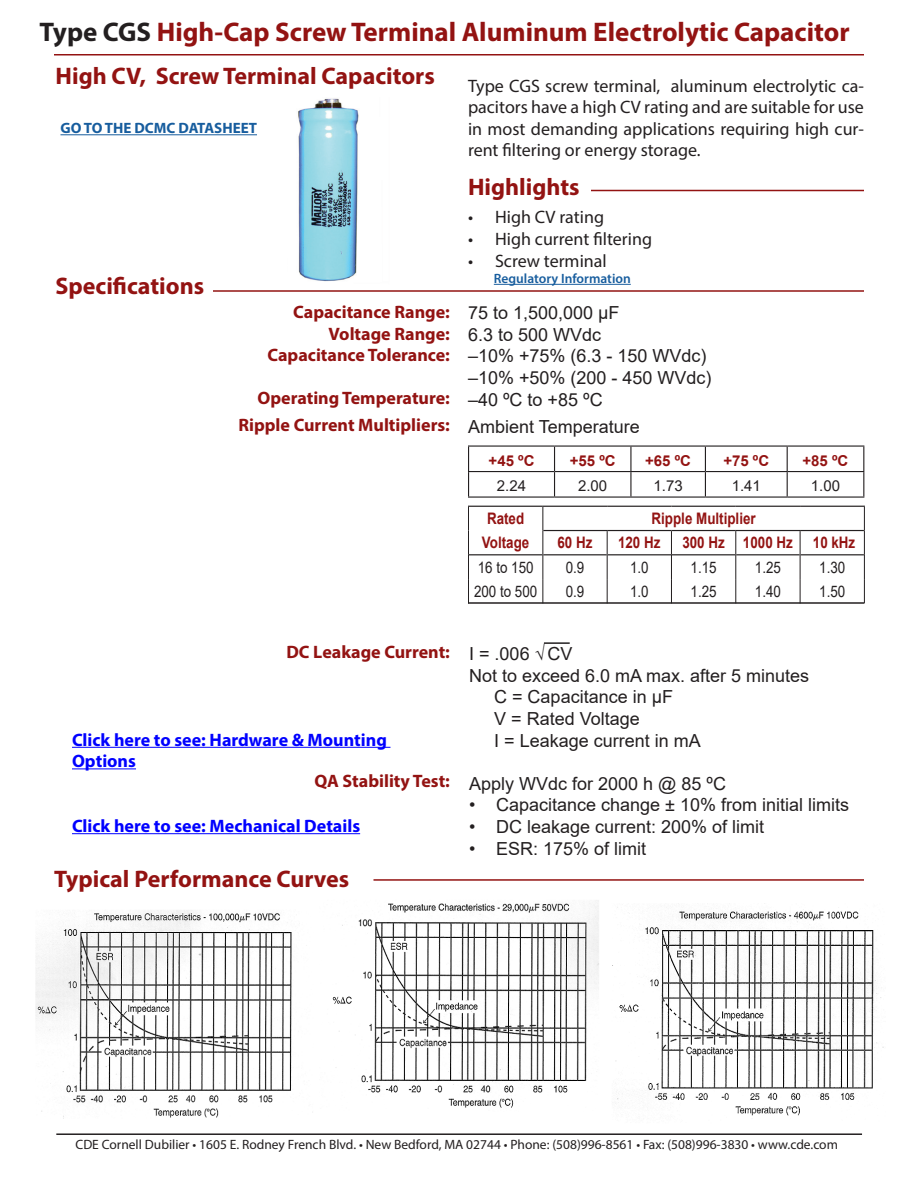
<style>
.page{position:relative;width:918px;height:1188px;background:#fff}
.page>*{position:absolute;margin:0;border:0;box-sizing:border-box;transform-origin:0 0}
.t1{font:700 27px "Myriad Pro";color:#931312}
.t2{font:700 24px "Myriad Pro";color:#931312}
.t3{font:18px "Arial";color:#231f20}
.t4{font:18px/21.6px "Myriad Pro";color:#231f20;text-align:justify}
.t5{font:700 18px "Myriad Pro";color:#931312}
.t6{font:700 18px/21.6px "Myriad Pro";color:#00f}
.t7{font:700 15.9px "Arial";color:#931312;scale:.84 1}
.t8{font:15.9px "Arial";color:#231f20;scale:.84 1}
.t9{font:700 15px "Arial";color:#931312}
.t10{font:15px "Arial";color:#231f20}
.t11{font:700 15px "Myriad Pro";color:#175d9e}
.t12{font:13.5px "Myriad Pro";color:#231f20}
.t13{font:600 13.5px "Myriad Pro";color:#175d9e}
.s1{color:#231f20}
</style>
<div class="page">
<hr style="left:54px;top:54px;width:810px;height:2px;background:#931312">
<hr style="left:56px;top:1133px;width:806px;height:2px;background:#231f20">
<img style="left:35px;top:879px;width:849px;height:240px">
<img style="left:298px;top:98px;width:61px;height:184px">
<hr style="left:591px;top:190px;width:273px;height:1px;background:#931312">
<hr style="left:213px;top:290px;width:651px;height:2px;background:#931312">
<hr style="left:468px;top:445px;width:87px;height:2px;background:#231f20">
<hr style="left:555px;top:445px;width:76px;height:2px;background:#231f20">
<hr style="left:631px;top:445px;width:74px;height:2px;background:#231f20">
<hr style="left:705px;top:445px;width:82px;height:2px;background:#231f20">
<hr style="left:787px;top:445px;width:77px;height:2px;background:#231f20">
<hr style="left:468px;top:471px;width:87px;height:1px;background:#231f20">
<hr style="left:555px;top:471px;width:76px;height:1px;background:#231f20">
<hr style="left:631px;top:471px;width:74px;height:1px;background:#231f20">
<hr style="left:705px;top:471px;width:82px;height:1px;background:#231f20">
<hr style="left:787px;top:471px;width:77px;height:1px;background:#231f20">
<hr style="left:468px;top:496px;width:87px;height:2px;background:#231f20">
<hr style="left:555px;top:496px;width:76px;height:2px;background:#231f20">
<hr style="left:631px;top:496px;width:74px;height:2px;background:#231f20">
<hr style="left:705px;top:496px;width:82px;height:2px;background:#231f20">
<hr style="left:787px;top:496px;width:77px;height:2px;background:#231f20">
<svg style="left:468px;top:447px;width:1px;height:49px"></svg>
<svg style="left:554px;top:447px;width:1px;height:49px"></svg>
<svg style="left:630px;top:447px;width:1px;height:49px"></svg>
<svg style="left:705px;top:447px;width:1px;height:49px"></svg>
<svg style="left:787px;top:447px;width:1px;height:49px"></svg>
<svg style="left:863px;top:447px;width:1px;height:49px"></svg>
<hr style="left:468px;top:506px;width:75px;height:1px;background:#231f20">
<hr style="left:543px;top:506px;width:64px;height:1px;background:#231f20">
<hr style="left:607px;top:506px;width:64px;height:1px;background:#231f20">
<hr style="left:671px;top:506px;width:65px;height:1px;background:#231f20">
<hr style="left:736px;top:506px;width:64px;height:1px;background:#231f20">
<hr style="left:800px;top:506px;width:65px;height:1px;background:#231f20">
<hr style="left:543px;top:530px;width:64px;height:1px;background:#231f20">
<hr style="left:607px;top:530px;width:64px;height:1px;background:#231f20">
<hr style="left:671px;top:530px;width:65px;height:1px;background:#231f20">
<hr style="left:736px;top:530px;width:64px;height:1px;background:#231f20">
<hr style="left:800px;top:530px;width:64px;height:1px;background:#231f20">
<hr style="left:469px;top:554px;width:73px;height:1px;background:#231f20">
<hr style="left:543px;top:554px;width:64px;height:1px;background:#231f20">
<hr style="left:608px;top:554px;width:63px;height:1px;background:#231f20">
<hr style="left:672px;top:554px;width:63px;height:1px;background:#231f20">
<hr style="left:736px;top:554px;width:64px;height:1px;background:#231f20">
<hr style="left:801px;top:554px;width:63px;height:1px;background:#231f20">
<svg style="left:468px;top:507px;width:1px;height:95px"></svg>
<svg style="left:542px;top:507px;width:1px;height:95px"></svg>
<svg style="left:607px;top:531px;width:1px;height:71px"></svg>
<svg style="left:671px;top:531px;width:1px;height:71px"></svg>
<svg style="left:735px;top:531px;width:1px;height:71px"></svg>
<svg style="left:800px;top:531px;width:1px;height:71px"></svg>
<svg style="left:864px;top:507px;width:1px;height:96px"></svg>
<hr style="left:544px;top:642px;width:26px;height:2px;background:#231f20">
<hr style="left:374px;top:879px;width:490px;height:2px;background:#931312">
<hr style="left:468px;top:602px;width:396px;height:2px;background:#231f20">
<hr style="left:72px;top:747px;width:319px;height:1px;background:#00f">
<hr style="left:72px;top:768px;width:64px;height:1px;background:#00f">
<hr style="left:72px;top:833px;width:288px;height:1px;background:#00f">
<hr style="left:494px;top:284px;width:137px;height:1px;background:#175d9e">
<hr style="left:60px;top:134px;width:197px;height:1px;background:#175d9e">
<h1 class="t1" style="left:40px;top:14px;width:812px"><span class="s1">Type CGS</span> High-Cap Screw Terminal Aluminum Electrolytic Capacitor</h1>
<p class="t2" style="left:56px;top:60px;width:381px">High CV, Screw Terminal Capacitors</p>
<p class="t4" style="left:468px;top:74px;width:398px">Type CGS screw terminal, aluminum electrolytic ca&shy;pacitors have a high CV rating and are suitable for use in most demanding applications requiring high cur&shy;rent filtering or energy storage.</p>
<p class="t2" style="left:468px;top:171px;width:113px">Highlights</p>
<p class="t4" style="left:468px;top:206px;width:138px">• High CV rating</p>
<p class="t4" style="left:468px;top:228px;width:186px">• High current filtering</p>
<p class="t4" style="left:468px;top:250px;width:140px">• Screw terminal</p>
<p class="t11" style="left:60px;top:118px;width:198px">GO TO THE DCMC DATASHEET</p>
<p class="t2" style="left:56px;top:270px;width:150px">Specifications</p>
<p class="t5" style="left:293px;top:300px;width:158px">Capacitance Range:</p>
<p class="t5" style="left:329px;top:322px;width:123px">Voltage Range:</p>
<p class="t5" style="left:268px;top:343px;width:184px">Capacitance Tolerance:</p>
<p class="t5" style="left:257px;top:387px;width:194px">Operating Temperature:</p>
<p class="t5" style="left:238px;top:414px;width:213px">Ripple Current Multipliers:</p>
<p class="t5" style="left:286px;top:640px;width:165px">DC Leakage Current:</p>
<p class="t6" style="left:72px;top:728px;width:316px">Click here to see: Hardware &amp; Mounting<br>Options</p>
<p class="t5" style="left:315px;top:769px;width:137px">QA Stability Test:</p>
<p class="t6" style="left:72px;top:814px;width:290px">Click here to see: Mechanical Details</p>
<p class="t2" style="left:54px;top:863px;width:297px">Typical Performance Curves</p>
<p class="t13" style="left:494px;top:270px;width:138px">Regulatory Information</p>
<p class="t3" style="left:468px;top:300px;width:153px">75 to 1,500,000 µF</p>
<p class="t3" style="left:468px;top:322px;width:135px">6.3 to 500 WVdc</p>
<p class="t3" style="left:468px;top:344px;width:240px">–10% +75% (6.3 - 150 WVdc)</p>
<p class="t3" style="left:468px;top:365px;width:245px">–10% +50% (200 - 450 WVdc)</p>
<p class="t3" style="left:468px;top:387px;width:136px">–40 ºC to +85 ºC</p>
<p class="t3" style="left:468px;top:414px;width:173px">Ambient Temperature</p>
<p class="t9" style="left:489px;top:450px;width:47px">+45 ºC</p>
<p class="t9" style="left:570px;top:450px;width:47px">+55 ºC</p>
<p class="t9" style="left:645px;top:450px;width:47px">+65 ºC</p>
<p class="t9" style="left:723px;top:450px;width:47px">+75 ºC</p>
<p class="t9" style="left:803px;top:450px;width:47px">+85 ºC</p>
<p class="t10" style="left:497px;top:475px;width:31px">2.24</p>
<p class="t10" style="left:578px;top:475px;width:31px">2.00</p>
<p class="t10" style="left:654px;top:475px;width:31px">1.73</p>
<p class="t10" style="left:732px;top:475px;width:31px">1.41</p>
<p class="t10" style="left:811px;top:475px;width:31px">1.00</p>
<p class="t7" style="left:487px;top:507px;width:46px">Rated</p>
<p class="t7" style="left:652px;top:507px;width:126px">Ripple Multiplier</p>
<p class="t7" style="left:482px;top:532px;width:58px">Voltage</p>
<p class="t7" style="left:558px;top:532px;width:43px">60 Hz</p>
<p class="t7" style="left:618px;top:532px;width:52px">120 Hz</p>
<p class="t7" style="left:682px;top:532px;width:52px">300 Hz</p>
<p class="t7" style="left:743px;top:532px;width:61px">1000 Hz</p>
<p class="t7" style="left:813px;top:532px;width:52px">10 kHz</p>
<p class="t8" style="left:478px;top:556px;width:68px">16 to 150</p>
<p class="t8" style="left:566px;top:556px;width:24px">0.9</p>
<p class="t8" style="left:630px;top:556px;width:24px">1.0</p>
<p class="t8" style="left:691px;top:556px;width:33px">1.15</p>
<p class="t8" style="left:755px;top:556px;width:33px">1.25</p>
<p class="t8" style="left:819px;top:556px;width:33px">1.30</p>
<p class="t8" style="left:474px;top:581px;width:77px">200 to 500</p>
<p class="t8" style="left:566px;top:581px;width:24px">0.9</p>
<p class="t8" style="left:630px;top:581px;width:24px">1.0</p>
<p class="t8" style="left:691px;top:581px;width:33px">1.25</p>
<p class="t8" style="left:755px;top:581px;width:33px">1.40</p>
<p class="t8" style="left:819px;top:581px;width:33px">1.50</p>
<p class="t3" style="left:469px;top:641px;width:105px">I = .006 √ CV</p>
<p class="t3" style="left:469px;top:663px;width:342px">Not to exceed 6.0 mA max. after 5 minutes</p>
<p class="t3" style="left:494px;top:685px;width:180px">C = Capacitance in µF</p>
<p class="t3" style="left:494px;top:706px;width:147px">V = Rated Voltage</p>
<p class="t3" style="left:494px;top:728px;width:208px">I = Leakage current in mA</p>
<p class="t3" style="left:469px;top:771px;width:258px">Apply WVdc for 2000 h @ 85 ºC</p>
<p class="t3" style="left:469px;top:793px;width:381px">• Capacitance change ± 10% from initial limits</p>
<p class="t3" style="left:469px;top:814px;width:297px">• DC leakage current: 200% of limit</p>
<p class="t3" style="left:469px;top:836px;width:179px">• ESR: 175% of limit</p>
<p class="t12" style="left:76px;top:1136px;width:764px">CDE Cornell Dubilier • 1605 E. Rodney French Blvd. • New Bedford, MA 02744 • Phone: (508)996-8561 • Fax: (508)996-3830 • www.cde.com</p>
</div>
